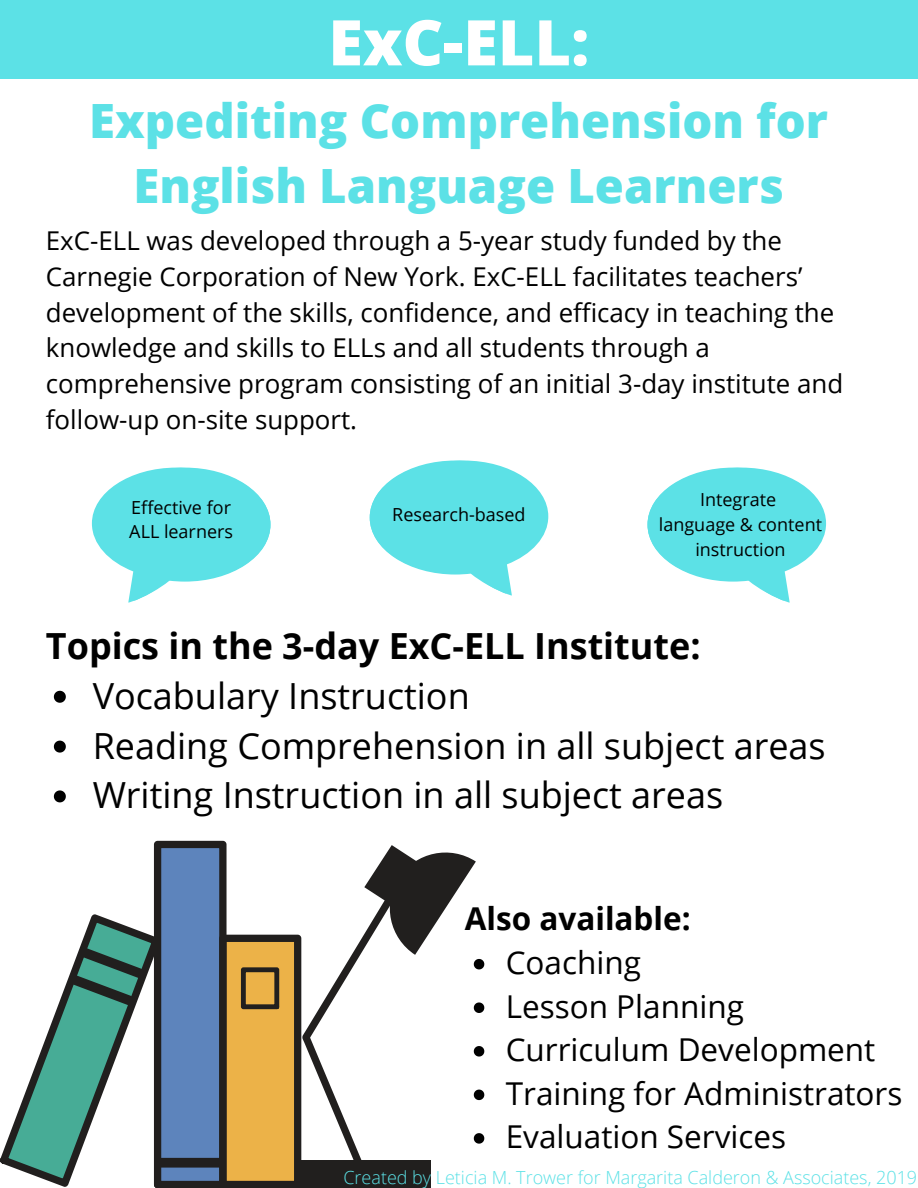
<style>
.page{position:relative;width:918px;height:1188px;background:#fff}
.page>*{position:absolute;margin:0;border:0;box-sizing:border-box;transform-origin:0 0}
.t1{font:800 63px "Open Sans";color:#fff}
.t2{font:800 47.25px/65.2px "Open Sans";color:#5ce1e6;text-align:center}
.t3{font:36px/49.8px "Open Sans";color:#000}
.t4{font:700 36px "Open Sans";color:#000}
.t5{font:31.5px/43.5px "Open Sans";color:#000}
.t6{font:700 31.5px "Open Sans";color:#000}
.t7{font:25.95px/35.5px "Open Sans";color:#000}
.t8{font:18px/24.8px "Open Sans";color:#000}
.t9{font:300 18px "Open Sans";color:#5ce1e6}
</style>
<div class="page">
<div style="left:0;top:0;width:918px;height:78px;background:#5ce1e6"></div>
<svg style="left:54px;top:691px;width:12px;height:12px"></svg>
<svg style="left:54px;top:741px;width:12px;height:12px"></svg>
<svg style="left:54px;top:790px;width:12px;height:12px"></svg>
<svg style="left:92px;top:468px;width:178px;height:135px"></svg>
<svg style="left:647px;top:468px;width:179px;height:135px"></svg>
<svg style="left:4px;top:841px;width:480px;height:347px"></svg>
<svg style="left:370px;top:461px;width:178px;height:135px"></svg>
<h1 class="t1" style="left:328px;top:-2px;width:263px">ExC-ELL:</h1>
<h2 class="t2" style="left:89px;top:87px;width:740px">Expediting Comprehension for<br>English Language Learners</h2>
<p class="t7" style="left:46px;top:223px;width:799px">ExC-ELL was developed through a 5-year study funded by the Carnegie Corporation of New York. ExC-ELL facilitates teachers’ development of the skills, confidence, and efficacy in teaching the knowledge and skills to ELLs and all students through a comprehensive program consisting of an initial 3-day institute and follow-up on-site support.</p>
<p class="t8" style="left:129px;top:494px;width:105px">Effective for<br>ALL learners</p>
<p class="t8" style="left:659px;top:487px;width:165px;text-align:center">Integrate<br>language &amp; content instruction</p>
<p class="t8" style="left:392px;top:502px;width:135px">Research-based</p>
<h3 class="t4" style="left:46px;top:620px;width:656px">Topics in the 3-day ExC-ELL Institute:</h3>
<h3 class="t3" style="left:93px;top:670px;width:735px">Vocabulary Instruction<br>Reading Comprehension in all subject areas<br>Writing Instruction in all subject areas</h3>
<p class="t6" style="left:465px;top:897px;width:227px">Also available:</p>
<p class="t5" style="left:506px;top:940px;width:398px">Coaching<br>Lesson Planning<br>Curriculum Development<br>Training for Administrators<br>Evaluation Services</p>
<p class="t9" style="left:343px;top:1165px;width:575px">Created by Leticia M. Trower for Margarita Calderon &amp; Associates, 2019</p>
</div>
